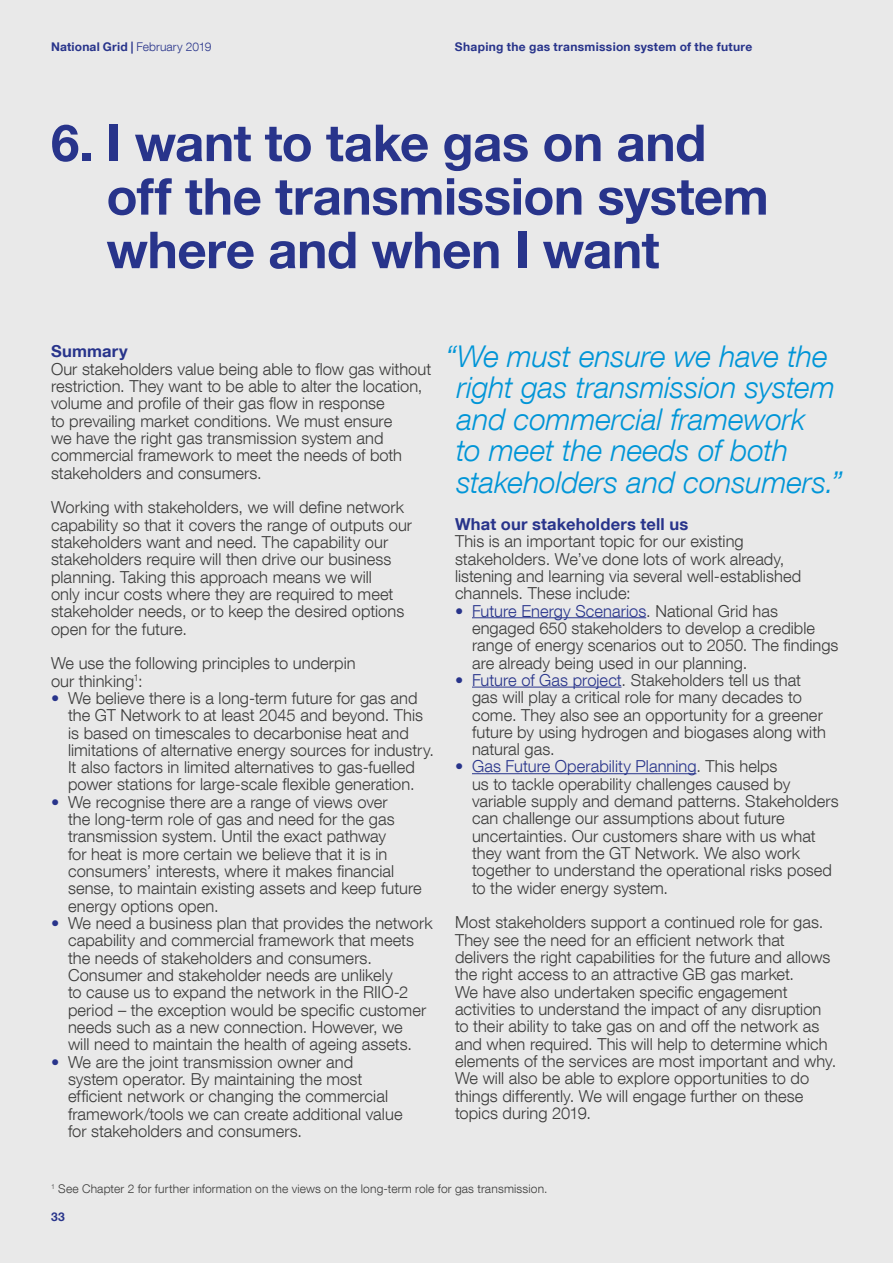
<style>
.page{position:relative;width:893px;height:1263px;background:#e9e9e9}
.page>*{position:absolute;margin:0;border:0;box-sizing:border-box;transform-origin:0 0}
.t1{font:700 51px/53.6px "Helvetica Neue LT Com";letter-spacing:-.01em;color:#28348b}
.t2{font:italic 300 30px/31.5px "Helvetica Neue LT Com";letter-spacing:-.005em;color:#0095d7}
.t3{font:300 16.5px/17.4px "Helvetica Neue LT Com";letter-spacing:.005em;color:#3c3c3b}
.t4{font:700 16.5px "Helvetica Neue LT Com";letter-spacing:.01em;color:#28348b}
.t5{font:300 12px "Helvetica Neue LT Com";letter-spacing:.015em;color:#3c3c3b}
.t6{font:700 12px "Helvetica Neue LT Com";letter-spacing:.025em;color:#28348b}
.s1{font-weight:300}
.s2{color:#28348b}
</style>
<div class="page">
<hr style="left:472px;top:617px;width:174px;height:1px;background:#28348b">
<hr style="left:472px;top:687px;width:149px;height:1px;background:#28348b">
<hr style="left:472px;top:773px;width:224px;height:1px;background:#28348b">
<p class="t6" style="left:51px;top:39px;width:162px">National Grid | <span class="s1">February 2019</span></p>
<p class="t6" style="left:455px;top:39px;width:299px">Shaping the gas transmission system of the future</p>
<h1 class="t1" style="left:106px;top:115px;width:664px;text-indent:-55px">6. I want to take gas on and off the transmission system where and when I want</h1>
<p class="t4" style="left:51px;top:341px;width:78px">Summary</p>
<p class="t3" style="left:51px;top:360px;width:382px">Our stakeholders value being able to flow gas without restriction. They want to be able to alter the location, volume and profile of their gas flow in response<br>to prevailing market conditions. We must ensure<br>we have the right gas transmission system and commercial framework to meet the needs of both stakeholders and consumers.</p>
<p class="t3" style="left:51px;top:498px;width:363px">Working with stakeholders, we will define network capability so that it covers the range of outputs our stakeholders want and need. The capability our stakeholders require will then drive our business planning. Taking this approach means we will<br>only incur costs where they are required to meet stakeholder needs, or to keep the desired options open for the future.</p>
<p class="t3" style="left:51px;top:654px;width:306px">We use the following principles to underpin our thinking<sup>1</sup>:</p>
<p class="t3" style="left:68px;top:689px;width:368px;text-indent:-17px"><span class="s2">•</span> We believe there is a long-term future for gas and the GT Network to at least 2045 and beyond. This is based on timescales to decarbonise heat and limitations of alternative energy sources for industry.<br>It also factors in limited alternatives to gas-fuelled power stations for large-scale flexible generation.</p>
<p class="t3" style="left:68px;top:793px;width:355px;text-indent:-17px"><span class="s2">•</span> We recognise there are a range of views over<br>the long-term role of gas and need for the gas transmission system. Until the exact pathway<br>for heat is more certain we believe that it is in consumers’ interests, where it makes financial sense, to maintain existing assets and keep future energy options open.</p>
<p class="t3" style="left:68px;top:914px;width:366px;text-indent:-17px"><span class="s2">•</span> We need a business plan that provides the network capability and commercial framework that meets the needs of stakeholders and consumers.<br>Consumer and stakeholder needs are unlikely<br>to cause us to expand the network in the RIIO-2 period – the exception would be specific customer needs such as a new connection. However, we<br>will need to maintain the health of ageing assets.</p>
<p class="t3" style="left:68px;top:1053px;width:336px;text-indent:-17px"><span class="s2">•</span> We are the joint transmission owner and system operator. By maintaining the most efficient network or changing the commercial framework/tools we can create additional value for stakeholders and consumers.</p>
<h2 class="t2" style="left:456px;top:340px;width:388px;text-indent:-10px">“We must ensure we have the right gas transmission system and commercial framework<br>to meet the needs of both stakeholders and consumers.”</h2>
<p class="t4" style="left:455px;top:514px;width:235px">What our stakeholders tell us</p>
<p class="t3" style="left:455px;top:532px;width:348px">This is an important topic for our existing stakeholders. We’ve done lots of work already, listening and learning via several well-established channels. These include:</p>
<p class="t3" style="left:472px;top:602px;width:368px;text-indent:-17px"><span class="s2">• Future Energy Scenarios</span>. National Grid has engaged 650 stakeholders to develop a credible range of energy scenarios out to 2050. The findings are already being used in our planning.</p>
<p class="t3" style="left:472px;top:671px;width:355px;text-indent:-17px"><span class="s2">• Future of Gas project</span>. Stakeholders tell us that gas will play a critical role for many decades to come. They also see an opportunity for a greener future by using hydrogen and biogases along with natural gas.</p>
<p class="t3" style="left:472px;top:758px;width:368px;text-indent:-17px"><span class="s2">• Gas Future Operability Planning</span>. This helps<br>us to tackle operability challenges caused by variable supply and demand patterns. Stakeholders can challenge our assumptions about future uncertainties. Our customers share with us what they want from the GT Network. We also work together to understand the operational risks posed to the wider energy system.</p>
<p class="t3" style="left:455px;top:913px;width:383px">Most stakeholders support a continued role for gas.<br>They see the need for an efficient network that delivers the right capabilities for the future and allows the right access to an attractive GB gas market.<br>We have also undertaken specific engagement activities to understand the impact of any disruption to their ability to take gas on and off the network as and when required. This will help to determine which elements of the services are most important and why.<br>We will also be able to explore opportunities to do things differently. We will engage further on these topics during 2019.</p>
<p class="t5" style="left:51px;top:1181px;width:498px"><sup>1</sup> See Chapter 2 for further information on the views on the long-term role for gas transmission.</p>
<p class="t6" style="left:51px;top:1209px;width:15px">33</p>
</div>
